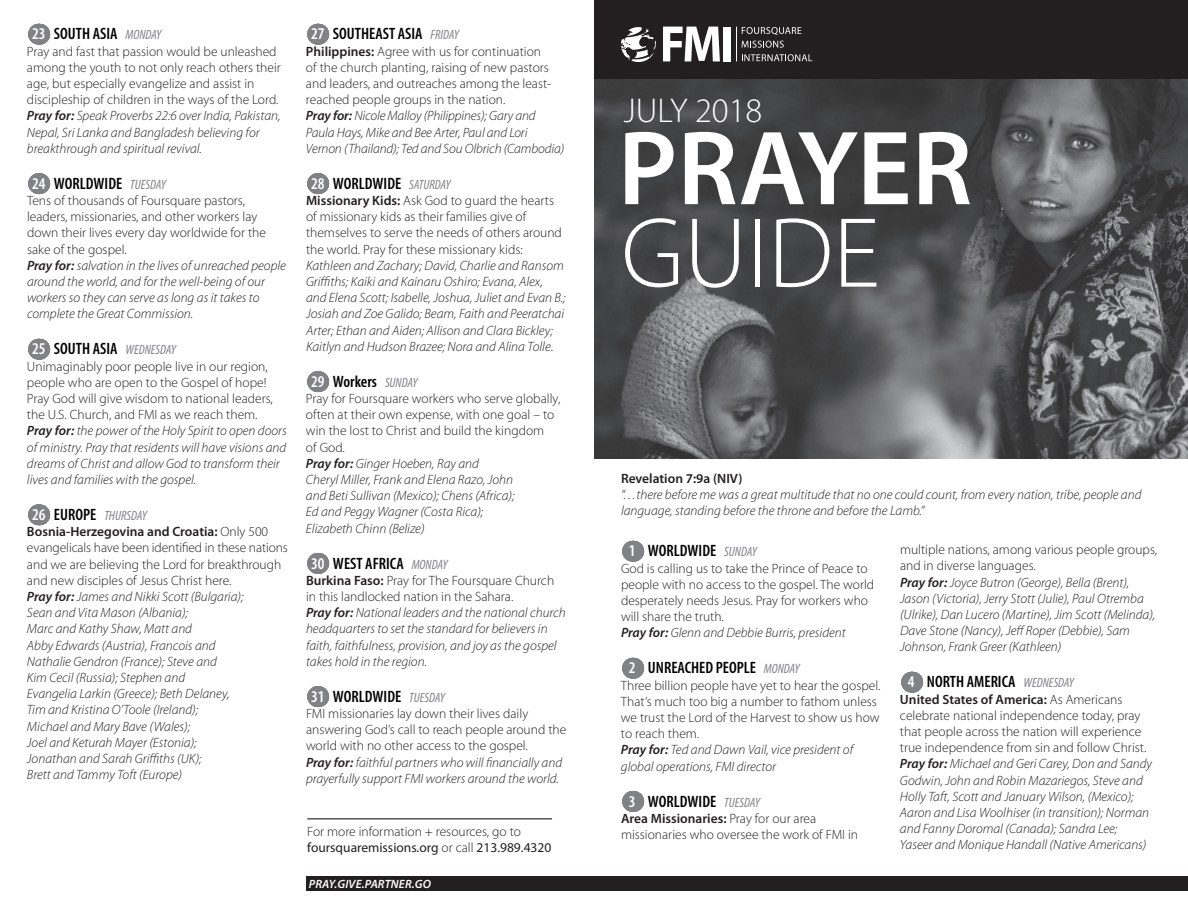
<style>
.page{position:relative;width:1188px;height:918px;background:#fff}
.page>*{position:absolute;margin:0;border:0;box-sizing:border-box;transform-origin:0 0}
.t1{font:600 106.5px "Myriad Pro";color:#fff}
.t2{font:300 100.5px "Myriad Pro";color:#fff}
.t3{font:300 34.5px "Myriad Pro";color:#fff}
.t4{font:600 condensed 16.5px "Myriad Pro";color:#000}
.t5{font:italic 300 13.5px/16.2px "Myriad Pro";color:#231f20}
.t6{font:300 13.5px/16.2px "Myriad Pro";color:#231f20}
.t7{font:600 13.5px "Myriad Pro";color:#231f20}
.t8{font:italic 600 12px "Myriad Pro";letter-spacing:.015em;color:#fff}
.s1{color:#fff}
.s2{font-weight:400;font-style:italic;font-size:13.5px;color:#808285}
.s3{font-weight:600;font-style:italic}
.s4{font-style:italic}
.s5{font-style:normal}
.s6{font-weight:600}
.s7{font-weight:600;font-style:normal;font-stretch:condensed;font-size:16.5px;color:#fff}
.s8{font-weight:600;font-style:normal;font-stretch:condensed;font-size:16.5px;color:#000}
.s9{font-weight:400;font-stretch:condensed;color:#808285}
.s10{font-weight:600;font-style:normal}
.s11{font-weight:400}
</style>
<div class="page">
<img style="left:594px;top:79px;width:594px;height:380px">
<svg style="left:39px;top:24px;width:1px;height:21px"></svg>
<svg style="left:39px;top:173px;width:1px;height:21px"></svg>
<svg style="left:39px;top:339px;width:1px;height:21px"></svg>
<svg style="left:39px;top:504px;width:1px;height:21px"></svg>
<svg style="left:318px;top:24px;width:1px;height:21px"></svg>
<svg style="left:318px;top:173px;width:1px;height:21px"></svg>
<svg style="left:318px;top:371px;width:1px;height:21px"></svg>
<svg style="left:318px;top:553px;width:1px;height:21px"></svg>
<svg style="left:318px;top:686px;width:1px;height:21px"></svg>
<div style="left:306px;top:876px;width:315px;height:15px;background:#231f20"></div>
<hr style="left:307px;top:819px;width:245px;height:1px;background:#000">
<svg style="left:633px;top:541px;width:1px;height:21px"></svg>
<svg style="left:633px;top:658px;width:1px;height:21px"></svg>
<svg style="left:633px;top:791px;width:1px;height:21px"></svg>
<div style="left:567px;top:876px;width:621px;height:15px;background:#231f20"></div>
<svg style="left:912px;top:672px;width:1px;height:21px"></svg>
<div style="left:594px;top:0;width:594px;height:79px;background:#231f20"></div>
<hr style="left:736px;top:27px;width:1px;height:34px;background:#fff">
<svg style="left:742px;top:27px;width:59px;height:8px"></svg>
<svg style="left:742px;top:41px;width:42px;height:7px"></svg>
<svg style="left:742px;top:54px;width:70px;height:7px"></svg>
<svg style="left:663px;top:27px;width:57px;height:34px"></svg>
<div style="left:723px;top:27px;width:8px;height:34px;background:#fff"></div>
<svg style="left:621px;top:27px;width:35px;height:35px"></svg>
<p class="t4" style="left:32px;top:24px;width:131px"><span class="s1">23</span> SOUTH ASIA <span class="s2">MONDAY</span></p>
<p class="t6" style="left:27px;top:43px;width:255px">Pray and fast that passion would be unleashed among the youth to not only reach others their age, but especially evangelize and assist in discipleship of children in the ways of the Lord.<br><span class="s3">Pray for:</span> <span class="s4">Speak Proverbs 22:6 over India, Pakistan, Nepal, Sri Lanka and Bangladesh believing for breakthrough and spiritual revival.</span></p>
<p class="t4" style="left:32px;top:173px;width:135px"><span class="s1">24</span> WORLDWIDE <span class="s2">TUESDAY</span></p>
<p class="t5" style="left:27px;top:192px;width:260px"><span class="s5">Tens of thousands of Foursquare pastors, leaders, missionaries, and other workers lay down their lives every day worldwide for the sake of the gospel.<br></span><span class="s6">Pray for:</span> salvation in the lives of unreached people around the world, and for the well-being of our workers so they can serve as long as it takes to complete the Great Commission.</p>
<p class="t4" style="left:32px;top:339px;width:145px"><span class="s1">25</span> SOUTH ASIA <span class="s2">WEDNESDAY</span></p>
<p class="t5" style="left:27px;top:358px;width:261px"><span class="s5">Unimaginably poor people live in our region, people who are open to the Gospel of hope!<br>Pray God will give wisdom to national leaders, the U.S. Church, and FMI as we reach them.<br></span><span class="s6">Pray for:</span> the power of the Holy Spirit to open doors of ministry. Pray that residents will have visions and dreams of Christ and allow God to transform their lives and families with the gospel.</p>
<p class="t5" style="left:27px;top:507px;width:262px;text-indent:5px"><span class="s7">26</span> <span class="s8">EUROPE</span> <span class="s9">THURSDAY<br></span><span class="s10">Bosnia-Herzegovina and Croatia:</span> <span class="s5">Only 500 evangelicals have been identified in these nations and we are believing the Lord for breakthrough and new disciples of Jesus Christ here.<br></span><span class="s6">Pray for:</span> James and Nikki Scott (Bulgaria);<br>Sean and Vita Mason (Albania);<br>Marc and Kathy Shaw, Matt and<br>Abby Edwards (Austria), Francois and<br>Nathalie Gendron (France); Steve and<br>Kim Cecil (Russia); Stephen and<br>Evangelia Larkin (Greece); Beth Delaney,<br>Tim and Kristina O’Toole (Ireland);<br>Michael and Mary Bave (Wales);<br>Joel and Keturah Mayer (Estonia);<br>Jonathan and Sarah Griffiths (UK);<br>Brett and Tammy Toft (Europe)</p>
<p class="t4" style="left:311px;top:24px;width:149px"><span class="s1">27</span> SOUTHEAST ASIA <span class="s2">FRIDAY</span></p>
<p class="t6" style="left:306px;top:43px;width:260px"><span class="s6">Philippines:</span> Agree with us for continuation<br>of the church planting, raising of new pastors and leaders, and outreaches among the least&shy;reached people groups in the nation.<br><span class="s3">Pray for:</span> <span class="s4">Nicole Malloy (Philippines); Gary and Paula Hays, Mike and Bee Arter, Paul and Lori Vernon (Thailand); Ted and Sou Olbrich (Cambodia)</span></p>
<p class="t4" style="left:311px;top:173px;width:141px"><span class="s1">28</span> WORLDWIDE <span class="s2">SATURDAY</span></p>
<p class="t6" style="left:306px;top:192px;width:257px"><span class="s6">Missionary Kids:</span> Ask God to guard the hearts of missionary kids as their families give of themselves to serve the needs of others around the world. Pray for these missionary kids:</p>
<p class="t5" style="left:306px;top:257px;width:261px">Kathleen and Zachary; David, Charlie and Ransom Griffiths; Kaiki and Kainaru Oshiro; Evana, Alex, and Elena Scott; Isabelle, Joshua, Juliet and Evan B.; Josiah and Zoe Galido; Beam, Faith and Peeratchai Arter; Ethan and Aiden; Allison and Clara Bickley; Kaitlyn and Hudson Brazee; Nora and Alina Tolle<span class="s5">.</span></p>
<p class="t4" style="left:311px;top:371px;width:108px"><span class="s1">29</span> Workers <span class="s2">SUNDAY</span></p>
<p class="t5" style="left:306px;top:390px;width:256px"><span class="s5">Pray for Foursquare workers who serve globally, often at their own expense, with one goal – to win the lost to Christ and build the kingdom<br>of God.<br></span><span class="s6">Pray for:</span> Ginger Hoeben, Ray and<br>Cheryl Miller, Frank and Elena Razo, John<br>and Beti Sullivan (Mexico); Chens (Africa);<br>Ed and Peggy Wagner (Costa Rica);<br>Elizabeth Chinn (Belize)</p>
<p class="t4" style="left:311px;top:553px;width:138px"><span class="s1">30</span> WEST AFRICA <span class="s2">MONDAY</span></p>
<p class="t5" style="left:306px;top:572px;width:261px"><span class="s10">Burkina Faso:</span> <span class="s5">Pray for The Foursquare Church in this landlocked nation in the Sahara.<br></span><span class="s6">Pray for:</span> National leaders and the national church headquarters to set the standard for believers in faith, faithfulness, provision, and joy as the gospel takes hold in the region.</p>
<p class="t4" style="left:311px;top:686px;width:135px"><span class="s1">31</span> WORLDWIDE <span class="s2">TUESDAY</span></p>
<p class="t6" style="left:306px;top:705px;width:262px">FMI missionaries lay down their lives daily answering God’s call to reach people around the world with no other access to the gospel.<br><span class="s3">Pray for:</span> <span class="s4">faithful partners who will financially and prayerfully support FMI workers around the world.</span></p>
<p class="t6" style="left:307px;top:823px;width:246px">For more information + resources, go to <span class="s11">foursquaremissions.org</span> or call <span class="s11">213.989.4320</span></p>
<p class="t8" style="left:309px;top:876px;width:124px">PRAY.GIVE.PARTNER.GO</p>
<h3 class="t3" style="left:624px;top:89px;width:140px">JULY 2018</h3>
<h1 class="t1" style="left:618px;top:101px;width:356px">PRAYER</h1>
<h2 class="t2" style="left:621px;top:193px;width:260px">GUIDE</h2>
<p class="t7" style="left:621px;top:470px;width:123px">Revelation 7:9a (NIV)</p>
<p class="t5" style="left:621px;top:486px;width:522px">“…there before me was a great multitude that no one could count, from every nation, tribe, people and language, standing before the throne and before the Lamb.”</p>
<p class="t4" style="left:629px;top:541px;width:130px"><span class="s1">1</span> WORLDWIDE <span class="s2">SUNDAY</span></p>
<p class="t6" style="left:621px;top:560px;width:255px">God is calling us to take the Prince of Peace to people with no access to the gospel. The world desperately needs Jesus. Pray for workers who will share the truth.<br><span class="s3">Pray for:</span> <span class="s4">Glenn and Debbie Burris, president</span></p>
<p class="t4" style="left:629px;top:658px;width:173px"><span class="s1">2</span> UNREACHED PEOPLE <span class="s2">MONDAY</span></p>
<p class="t6" style="left:621px;top:677px;width:261px">Three billion people have yet to hear the gospel.<br>That’s much too big a number to fathom unless we trust the Lord of the Harvest to show us how to reach them.<br><span class="s3">Pray for:</span> <span class="s4">Ted and Dawn Vail, vice president of global operations, FMI director</span></p>
<p class="t4" style="left:629px;top:791px;width:133px"><span class="s1">3</span> WORLDWIDE <span class="s2">TUESDAY</span></p>
<p class="t6" style="left:621px;top:810px;width:239px"><span class="s6">Area Missionaries:</span> Pray for our area missionaries who oversee the work of FMI in</p>
<p class="t5" style="left:900px;top:541px;width:259px"><span class="s5">multiple nations, among various people groups, and in diverse languages.<br></span><span class="s6">Pray for:</span> Joyce Butron (George), Bella (Brent), Jason (Victoria), Jerry Stott (Julie), Paul Otremba (Ulrike), Dan Lucero (Martine), Jim Scott (Melinda), Dave Stone (Nancy), Jeff Roper (Debbie), Sam Johnson, Frank Greer (Kathleen)</p>
<p class="t4" style="left:908px;top:672px;width:168px"><span class="s1">4</span> NORTH AMERICA <span class="s2">WEDNESDAY</span></p>
<p class="t5" style="left:900px;top:691px;width:254px"><span class="s10">United States of America:</span> <span class="s5">As Americans celebrate national independence today, pray that people across the nation will experience true independence from sin and follow Christ.<br></span><span class="s6">Pray for:</span> Michael and Geri Carey, Don and Sandy Godwin, John and Robin Mazariegos, Steve and Holly Taft, Scott and January Wilson, (Mexico); Aaron and Lisa Woolhiser (in transition); Norman and Fanny Doromal (Canada); Sandra Lee; Yaseer and Monique Handall (Native Americans)</p>
</div>
